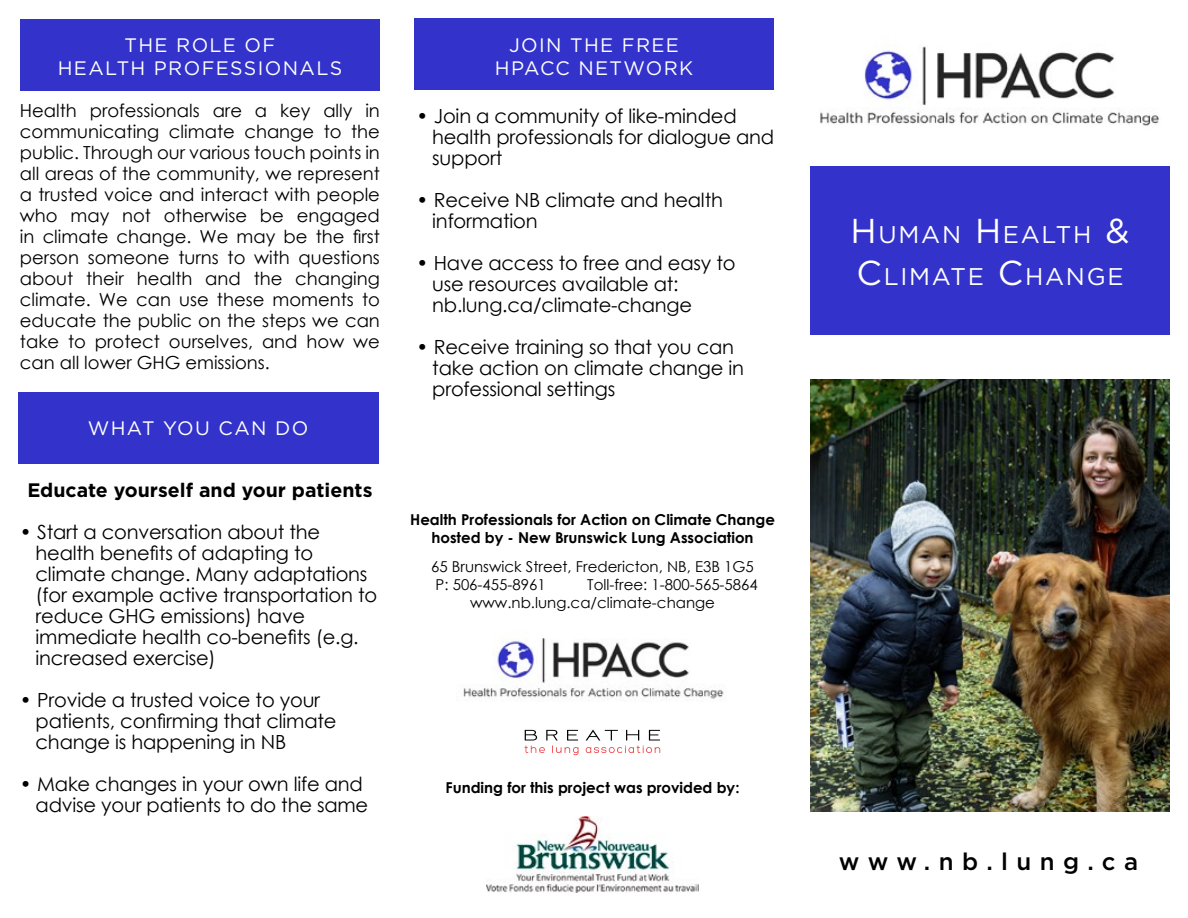
<style>
.page{position:relative;width:1188px;height:918px;background:#fff}
.page>*{position:absolute;margin:0;border:0;box-sizing:border-box;transform-origin:0 0}
.t1{font:24.15px/41.4px "Gotham";letter-spacing:.07em;color:#fff}
.t2{font:500 24px "Gotham";letter-spacing:.35em;color:#000}
.t3{font:19.5px/21px "Century Gothic";letter-spacing:-.01em;color:#000}
.t4{font:19.5px/23.4px "Gotham";letter-spacing:.07em;color:#fff;text-align:center}
.t5{font:700 19.5px "Gotham";color:#000}
.t6{font:18px/21px "Century Gothic";color:#000;text-align:justify}
.t7{font:700 15px/18px "Century Gothic";color:#000;text-align:center}
.t8{font:15px/18px "Century Gothic";color:#000}
.s1{font-size:34.5px}
</style>
<div class="page">
<svg style="left:524px;top:730px;width:136px;height:25px"></svg>
<div style="left:810px;top:166px;width:360px;height:169px;background:#33c"></div>
<div style="left:414px;top:18px;width:360px;height:72px;background:#33c"></div>
<div style="left:18px;top:392px;width:360px;height:72px;background:#33c"></div>
<img style="left:820px;top:46px;width:339px;height:80px">
<img style="left:463px;top:638px;width:261px;height:62px">
<img style="left:486px;top:816px;width:213px;height:77px">
<img style="left:811px;top:380px;width:359px;height:432px">
<div style="left:20px;top:20px;width:360px;height:72px;background:#33c"></div>
<p class="t4" style="left:58px;top:33px;width:286px">THE ROLE OF<br>HEALTH PROFESSIONALS</p>
<p class="t6" style="left:20px;top:100px;width:362px">Health professionals are a key ally in communicating climate change to the public. Through our various touch points in all areas of the community, we represent a trusted voice and interact with people who may not otherwise be engaged in climate change. We may be the first person someone turns to with questions about their health and the changing climate. We can use these moments to educate the public on the steps we can take to protect ourselves, and how we can all lower GHG emissions.</p>
<p class="t4" style="left:88px;top:416px;width:222px">WHAT YOU CAN DO</p>
<p class="t5" style="left:27px;top:477px;width:347px">Educate yourself and your patients</p>
<p class="t3" style="left:36px;top:521px;width:343px;text-indent:-16px">• Start a conversation about the health benefits of adapting to climate change. Many adaptations (for example active transportation to reduce GHG emissions) have immediate health co-benefits (e.g. increased exercise)</p>
<p class="t3" style="left:36px;top:689px;width:303px;text-indent:-16px">• Provide a trusted voice to your patients, confirming that climate change is happening in NB</p>
<p class="t3" style="left:20px;top:773px;width:350px;text-align:right">• Make changes in your own life and advise your patients to do the same</p>
<p class="t4" style="left:495px;top:33px;width:200px">JOIN THE FREE<br>HPACC NETWORK</p>
<p class="t3" style="left:432px;top:105px;width:344px;text-indent:-16px">• Join a community of like-minded health professionals for dialogue and support</p>
<p class="t3" style="left:432px;top:189px;width:292px;text-indent:-16px">• Receive NB climate and health information</p>
<p class="t3" style="left:432px;top:252px;width:305px;text-indent:-16px">• Have access to free and easy to use resources available at: nb.lung.ca/climate-change</p>
<p class="t3" style="left:432px;top:336px;width:313px;text-indent:-16px">• Receive training so that you can take action on climate change in professional settings</p>
<p class="t7" style="left:410px;top:510px;width:366px">Health Professionals for Action on Climate Change hosted by - New Brunswick Lung Association</p>
<p class="t8" style="left:431px;top:557px;width:324px">65 Brunswick Street, Fredericton, NB, E3B 1G5<br>P: 506-455-8961</p>
<p class="t8" style="left:470px;top:575px;width:289px;text-indent:117px">Toll-free: 1-800-565-5864 www.nb.lung.ca/climate-change</p>
<p class="t7" style="left:446px;top:778px;width:295px">Funding for this project was provided by:</p>
<p class="t1" style="left:851px;top:214px;width:280px"><span class="s1">H</span>UMAN <span class="s1">H</span>EALTH <span class="s1">&amp;<br>C</span>LIMATE <span class="s1">C</span>HANGE</p>
<p class="t2" style="left:839px;top:846px;width:301px">www.nb.lung.ca</p>
</div>
